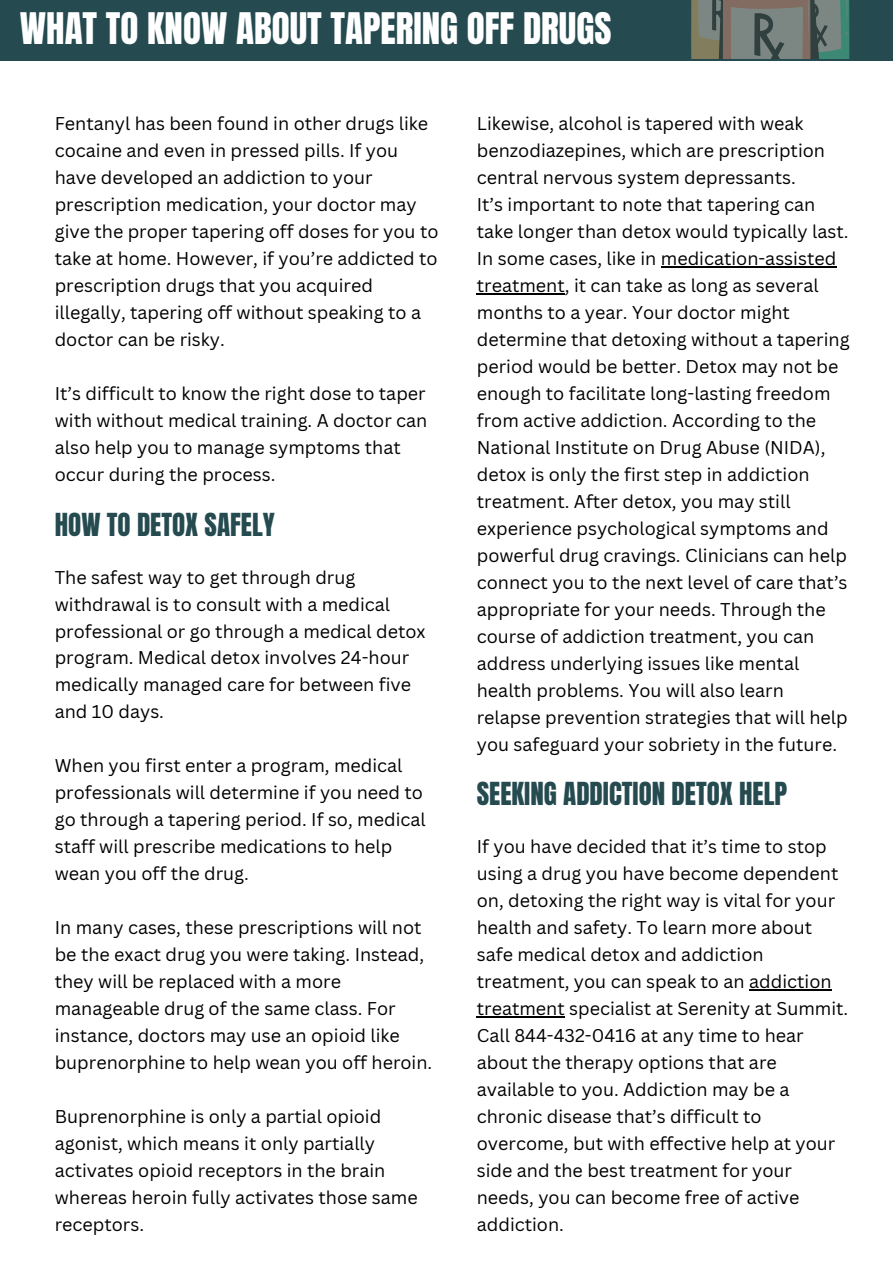
<style>
.page{position:relative;width:893px;height:1264px;background:#fff}
.page>*{position:absolute;margin:0;border:0;box-sizing:border-box;transform-origin:0 0}
.t1{font:37.05px "Anton";color:#fff}
.t2{font:27px "Anton";color:#254b50}
.t3{font:18px/27px "Canva Sans";color:#000}
</style>
<div class="page">
<div style="left:0;top:0;width:892px;height:61px;background:#254b50"></div>
<hr style="left:660px;top:266px;width:176px;height:2px;background:#000">
<hr style="left:477px;top:293px;width:87px;height:1px;background:#000">
<svg style="left:691px;top:0;width:159px;height:59px;background:#6c766e"></svg>
<hr style="left:749px;top:989px;width:82px;height:1px;background:#000">
<hr style="left:477px;top:1016px;width:87px;height:1px;background:#000">
<p class="t1" style="left:20px;top:2px;width:593px">WHAT TO KNOW ABOUT TAPERING OFF DRUGS</p>
<p class="t3" style="left:55px;top:110px;width:385px">Fentanyl has been found in other drugs like cocaine and even in pressed pills. If you have developed an addiction to your prescription medication, your doctor may give the proper tapering off doses for you to take at home. However, if you’re addicted to prescription drugs that you acquired illegally, tapering off without speaking to a doctor can be risky.</p>
<p class="t3" style="left:55px;top:380px;width:374px">It’s difficult to know the right dose to taper with without medical training. A doctor can also help you to manage symptoms that occur during the process.</p>
<p class="t2" style="left:55px;top:505px;width:221px">HOW TO DETOX SAFELY</p>
<p class="t3" style="left:55px;top:563px;width:372px">The safest way to get through drug withdrawal is to consult with a medical professional or go through a medical detox program. Medical detox involves 24-hour medically managed care for between five and 10 days.</p>
<p class="t3" style="left:55px;top:752px;width:372px">When you first enter a program, medical professionals will determine if you need to go through a tapering period. If so, medical staff will prescribe medications to help wean you off the drug.</p>
<p class="t3" style="left:55px;top:913px;width:379px">In many cases, these prescriptions will not be the exact drug you were taking. Instead, they will be replaced with a more manageable drug of the same class. For instance, doctors may use an opioid like buprenorphine to help wean you off heroin.</p>
<p class="t3" style="left:55px;top:1102px;width:364px">Buprenorphine is only a partial opioid agonist, which means it only partially activates opioid receptors in the brain whereas heroin fully activates those same receptors.</p>
<p class="t3" style="left:477px;top:110px;width:350px">Likewise, alcohol is tapered with weak benzodiazepines, which are prescription central nervous system depressants.</p>
<p class="t3" style="left:477px;top:191px;width:374px">It’s important to note that tapering can take longer than detox would typically last.<br>In some cases, like in medication-assisted treatment, it can take as long as several months to a year. Your doctor might determine that detoxing without a tapering period would be better. Detox may not be enough to facilitate long-lasting freedom from active addiction. According to the National Institute on Drug Abuse (NIDA), detox is only the first step in addiction treatment. After detox, you may still experience psychological symptoms and powerful drug cravings. Clinicians can help connect you to the next level of care that’s appropriate for your needs. Through the course of addiction treatment, you can address underlying issues like mental health problems. You will also learn relapse prevention strategies that will help you safeguard your sobriety in the future.</p>
<p class="t2" style="left:477px;top:773px;width:312px">SEEKING ADDICTION DETOX HELP</p>
<p class="t3" style="left:477px;top:833px;width:373px">If you have decided that it’s time to stop using a drug you have become dependent on, detoxing the right way is vital for your health and safety. To learn more about safe medical detox and addiction treatment, you can speak to an addiction treatment specialist at Serenity at Summit.</p>
<p class="t3" style="left:477px;top:1021px;width:360px">Call 844-432-0416 at any time to hear about the therapy options that are available to you. Addiction may be a chronic disease that’s difficult to overcome, but with effective help at your side and the best treatment for your needs, you can become free of active addiction.</p>
</div>
